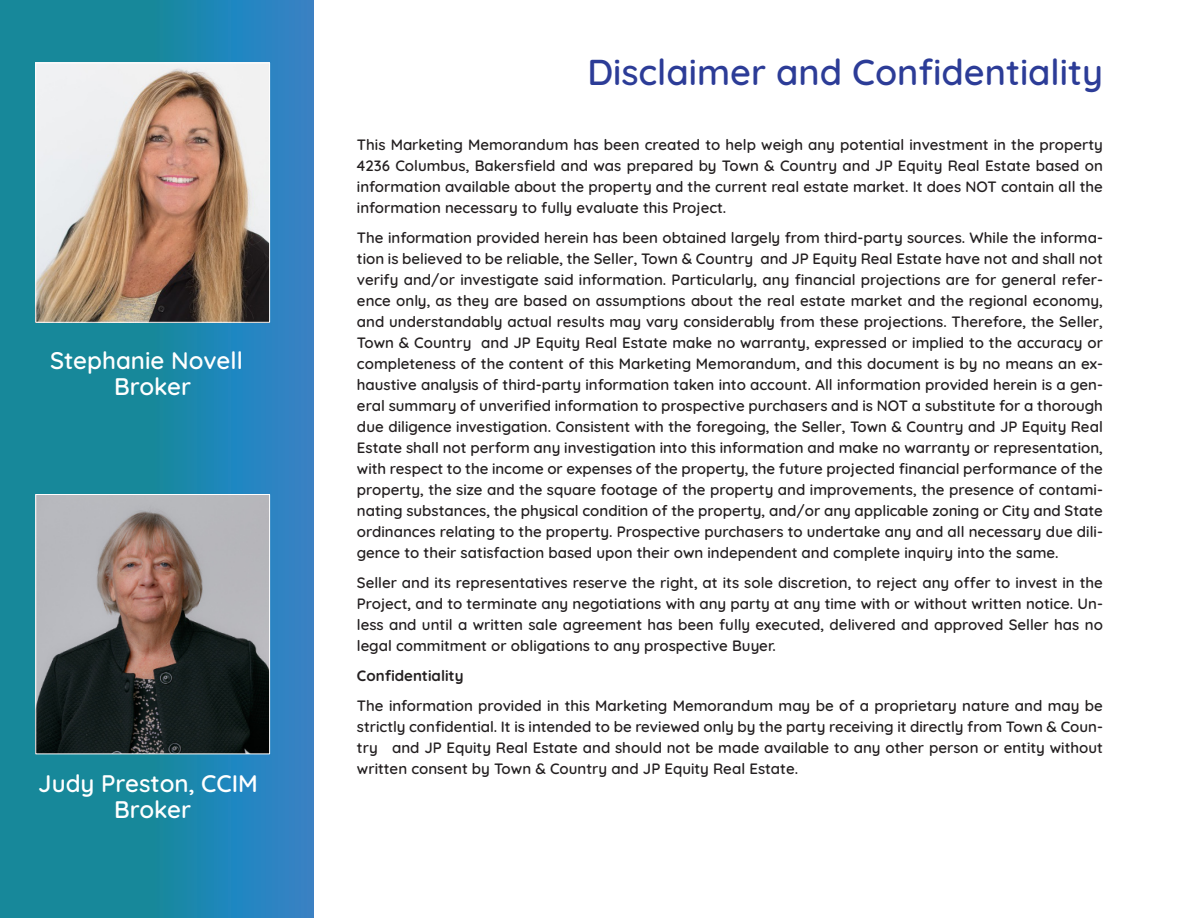
<style>
.page{position:relative;width:1188px;height:918px;background:#fff}
.page>*{position:absolute;margin:0;border:0;box-sizing:border-box;transform-origin:0 0}
.t1{font:600 36px "Quicksand";color:#2c3c97}
.t2{font:600 24px/25.5px "Quicksand";color:#fff;text-align:center}
.t3{font:600 15px/21px "Quicksand";color:#231f20;text-align:justify}
.t4{font:700 15px "Quicksand";color:#231f20}
</style>
<div class="page">
<svg style="left:0;top:0;width:314px;height:918px;background:#2187ab"></svg>
<img style="left:38px;top:65px;width:230px;height:255px">
<div style="left:36px;top:63px;width:234px;height:259px;border:1px solid #fff"></div>
<img style="left:38px;top:496px;width:230px;height:256px">
<div style="left:36px;top:494px;width:234px;height:260px;border:1px solid #fff"></div>
<h2 class="t2" style="left:50px;top:347px;width:194px">Stephanie Novell<br>Broker</h2>
<h2 class="t2" style="left:38px;top:770px;width:221px">Judy Preston, CCIM<br>Broker</h2>
<h1 class="t1" style="left:587px;top:49px;width:517px">Disclaimer and Confidentiality</h1>
<p class="t3" style="left:357px;top:134px;width:748px">This Marketing Memorandum has been created to help weigh any potential investment in the property 4236 Columbus, Bakersfield and was prepared by Town &amp; Country and JP Equity Real Estate based on information available about the property and the current real estate market. It does NOT contain all the information necessary to fully evaluate this Project.</p>
<p class="t3" style="left:357px;top:227px;width:748px">The information provided herein has been obtained largely from third-party sources. While the informa&shy;tion is believed to be reliable, the Seller, Town &amp; Country and JP Equity Real Estate have not and shall not verify and/or investigate said information. Particularly, any financial projections are for general refer&shy;ence only, as they are based on assumptions about the real estate market and the regional economy, and understandably actual results may vary considerably from these projections. Therefore, the Seller, Town &amp; Country and JP Equity Real Estate make no warranty, expressed or implied to the accuracy or completeness of the content of this Marketing Memorandum, and this document is by no means an ex&shy;haustive analysis of third-party information taken into account. All information provided herein is a gen&shy;eral summary of unverified information to prospective purchasers and is NOT a substitute for a thorough due diligence investigation. Consistent with the foregoing, the Seller, Town &amp; Country and JP Equity Real Estate shall not perform any investigation into this information and make no warranty or representation, with respect to the income or expenses of the property, the future projected financial performance of the property, the size and the square footage of the property and improvements, the presence of contami&shy;nating substances, the physical condition of the property, and/or any applicable zoning or City and State ordinances relating to the property. Prospective purchasers to undertake any and all necessary due dili&shy;gence to their satisfaction based upon their own independent and complete inquiry into the same.</p>
<p class="t3" style="left:357px;top:572px;width:748px">Seller and its representatives reserve the right, at its sole discretion, to reject any offer to invest in the Project, and to terminate any negotiations with any party at any time with or without written notice. Un&shy;less and until a written sale agreement has been fully executed, delivered and approved Seller has no legal commitment or obligations to any prospective Buyer.</p>
<p class="t4" style="left:357px;top:666px;width:108px">Confidentiality</p>
<p class="t3" style="left:357px;top:695px;width:748px">The information provided in this Marketing Memorandum may be of a proprietary nature and may be strictly confidential. It is intended to be reviewed only by the party receiving it directly from Town &amp; Coun&shy;try and JP Equity Real Estate and should not be made available to any other person or entity without written consent by Town &amp; Country and JP Equity Real Estate.</p>
</div>
